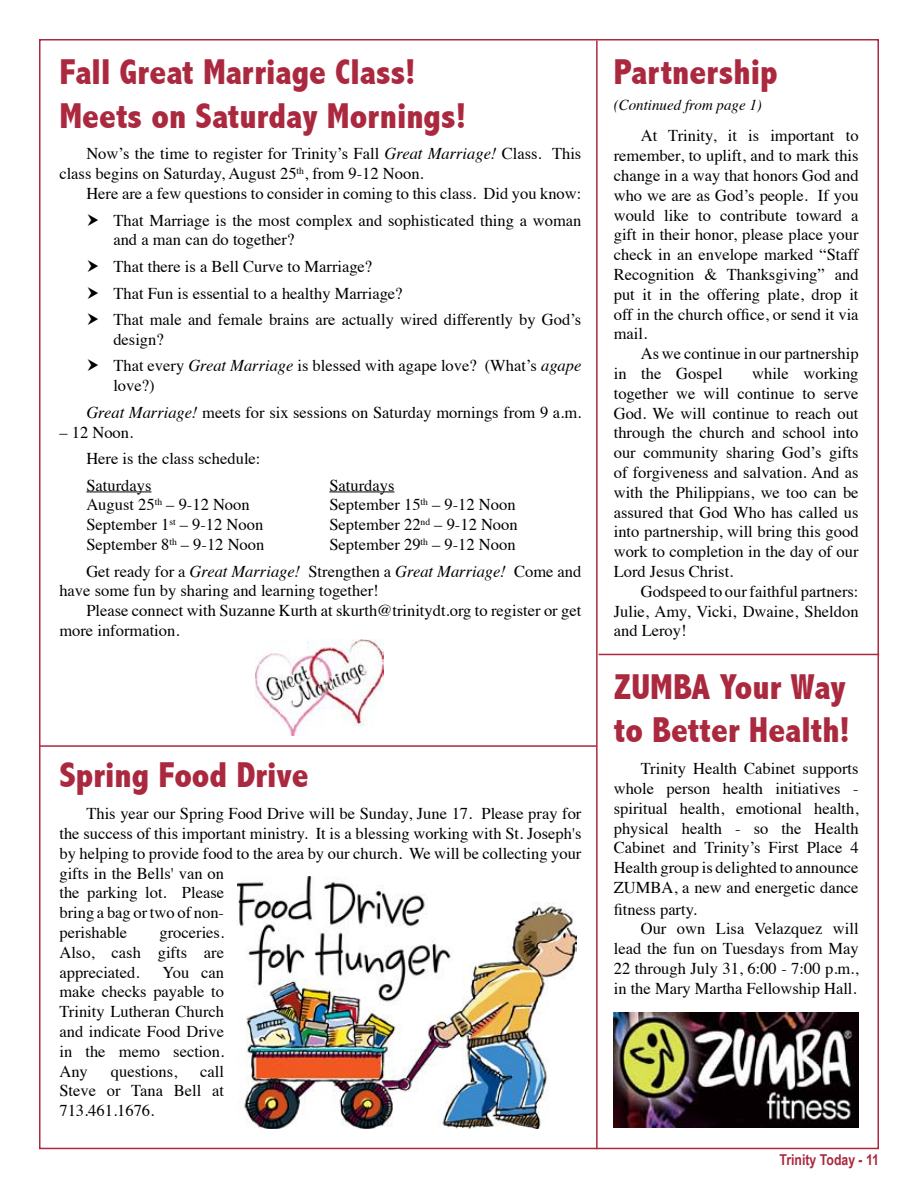
<style>
.page{position:relative;width:918px;height:1188px;background:#fff}
.page>*{position:absolute;margin:0;border:0;box-sizing:border-box;transform-origin:0 0}
.t1{font:800 condensed 36px/43.2px "Abadi";color:#ab293f}
.t2{font:16.5px/19.8px "Times";color:#000}
.t3{font:italic 15px "Times";color:#000}
.t4{font:700 15px "Arial Narrow";color:#ab293f}
.s1{font-style:italic}
</style>
<div class="page">
<img style="left:238px;top:877px;width:339px;height:252px">
<hr style="left:39px;top:745px;width:558px;height:2px;background:#ab293f">
<hr style="left:596px;top:40px;width:2px;height:1109px;background:#ab293f">
<hr style="left:86px;top:492px;width:65px;height:1px;background:#000">
<hr style="left:329px;top:492px;width:65px;height:1px;background:#000">
<img style="left:255px;top:639px;width:128px;height:96px">
<hr style="left:599px;top:654px;width:280px;height:1px;background:#ab293f">
<img style="left:614px;top:1012px;width:245px;height:116px">
<h1 class="t1" style="left:59px;top:51px;width:409px">Fall Great Marriage Class!<br>Meets on Saturday Mornings!</h1>
<p class="t2" style="left:59px;top:143px;width:524px;text-indent:27px">Now’s the time to register for Trinity’s Fall <span class="s1">Great Marriage!</span> Class. This class begins on Saturday, August 25<sup>th</sup>, from 9-12 Noon.</p>
<p class="t2" style="left:86px;top:179px;width:497px;line-height:26.5px;text-align:right">Here are a few questions to consider in coming to this class. Did you know:<br>That Marriage is the most complex and sophisticated thing a woman</p>
<p class="t2" style="left:113px;top:225px;width:469px;line-height:26.5px">and a man can do together?<br>That there is a Bell Curve to Marriage?<br>That Fun is essential to a healthy Marriage?<br>That male and female brains are actually wired differently by God’s</p>
<p class="t2" style="left:113px;top:325px;width:470px;line-height:26.5px">design?<br>That every <span class="s1">Great Marriage</span> is blessed with agape love? (What’s <span class="s1">agape</span></p>
<p class="t2" style="left:86px;top:371px;width:496px;line-height:26.5px;text-indent:27px">love?)<br><span class="s1">Great Marriage!</span> meets for six sessions on Saturday mornings from 9 a.m.</p>
<p class="t2" style="left:86px;top:417px;width:176px;line-height:26.5px;text-indent:-27px">– 12 Noon.<br>Here is the class schedule:<br>Saturdays</p>
<p class="t2" style="left:329px;top:474px;width:67px">Saturdays</p>
<p class="t2" style="left:86px;top:494px;width:165px">August 25<sup>th</sup> – 9-12 Noon</p>
<p class="t2" style="left:329px;top:494px;width:188px">September 15<sup>th</sup> – 9-12 Noon</p>
<p class="t2" style="left:86px;top:513px;width:178px">September 1<sup>st</sup> – 9-12 Noon</p>
<p class="t2" style="left:329px;top:513px;width:190px">September 22<sup>nd</sup> – 9-12 Noon</p>
<p class="t2" style="left:86px;top:533px;width:179px">September 8<sup>th</sup> – 9-12 Noon</p>
<p class="t2" style="left:86px;top:530px;width:496px;line-height:26.5px;text-indent:243px">September 29<sup>th</sup> – 9-12 Noon<br>Get ready for a <span class="s1">Great Marriage!</span> Strengthen a <span class="s1">Great Marriage!</span> Come and</p>
<p class="t2" style="left:59px;top:580px;width:321px">have some fun by sharing and learning together!</p>
<p class="t2" style="left:86px;top:599px;width:496px">Please connect with Suzanne Kurth at skurth@trinitydt.org to register or get</p>
<p class="t2" style="left:59px;top:619px;width:122px">more information.</p>
<h1 class="t1" style="left:59px;top:754px;width:251px">Spring Food Drive</h1>
<p class="t2" style="left:59px;top:802px;width:524px;text-indent:27px">This year our Spring Food Drive will be Sunday, June 17. Please pray for the success of this important ministry. It is a blessing working with St. Joseph's by helping to provide food to the area by our church. We will be collecting your gifts in the Bells' van on<br>the parking lot. Please<br>bring a bag or two of non-<br>perishable</p>
<p class="t2" style="left:59px;top:921px;width:166px;text-align:justify;text-indent:100px">groceries.<br>Also, cash gifts are appreciated.</p>
<p class="t2" style="left:59px;top:961px;width:166px;text-align:justify;text-indent:103px">You can make checks payable to Trinity Lutheran Church and indicate Food Drive in the memo section.<br>Any</p>
<p class="t2" style="left:59px;top:1060px;width:166px;text-align:justify;text-indent:141px">call Steve or Tana Bell at 713.461.1676.</p>
<p class="t2" style="left:111px;top:1060px;width:68px">questions,</p>
<h1 class="t1" style="left:614px;top:51px;width:166px">Partnership</h1>
<p class="t3" style="left:614px;top:91px;width:150px">(Continued from page 1)</p>
<p class="t2" style="left:614px;top:125px;width:246px;text-align:justify;text-indent:27px">At Trinity, it is important to remember, to uplift, and to mark this change in a way that honors God and who we are as God’s people. If you would like to contribute toward a gift in their honor, please place your check in an envelope marked “Staff Recognition &amp; Thanksgiving” and put it in the offering plate, drop it off in the church office, or send it via mail.</p>
<p class="t2" style="left:614px;top:342px;width:246px;text-indent:27px">As we continue in our partnership in the Gospel</p>
<p class="t2" style="left:614px;top:362px;width:246px;text-align:justify;text-indent:138px">while working together we will continue to serve God. We will continue to reach out through the church and school into our community sharing God’s gifts of forgiveness and salvation. And as with the Philippians, we too can be assured that God Who has called us into partnership, will bring this good work to completion in the day of our Lord Jesus Christ.</p>
<p class="t2" style="left:614px;top:580px;width:246px;text-align:justify;text-indent:27px">Godspeed to our faithful partners:<br>Julie, Amy, Vicki, Dwaine, Sheldon and Leroy!</p>
<h1 class="t1" style="left:614px;top:665px;width:238px">ZUMBA Your Way to Better Health!</h1>
<p class="t2" style="left:614px;top:757px;width:246px;text-align:justify;text-indent:27px">Trinity Health Cabinet supports whole person health initiatives - spiritual health, emotional health, physical health - so the Health Cabinet and Trinity’s First Place 4<br>Health group is delighted to announce ZUMBA, a new and energetic dance</p>
<p class="t2" style="left:614px;top:898px;width:85px">fitness party.</p>
<p class="t2" style="left:641px;top:918px;width:219px">Our own Lisa Velazquez will</p>
<p class="t2" style="left:614px;top:937px;width:246px">lead the fun on Tuesdays from May</p>
<p class="t2" style="left:614px;top:957px;width:246px">22 through July 31, 6:00 - 7:00 p.m.,</p>
<p class="t2" style="left:614px;top:977px;width:244px">in the Mary Martha Fellowship Hall.</p>
<p class="t4" style="left:780px;top:1149px;width:101px">Trinity Today - 11</p>
</div>
